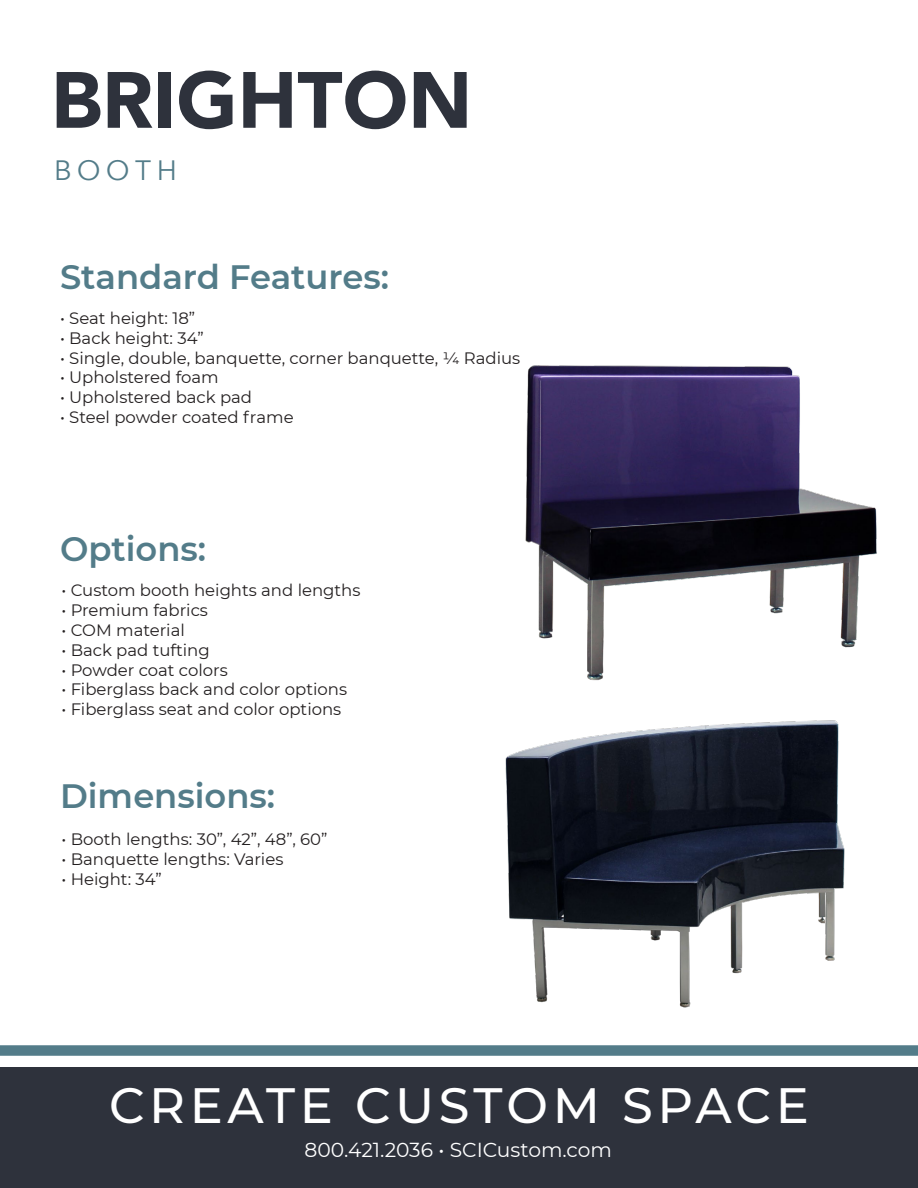
<style>
.page{position:relative;width:918px;height:1188px;background:#fff}
.page>*{position:absolute;margin:0;border:0;box-sizing:border-box;transform-origin:0 0}
.t1{font:900 78.75px "Avenir";color:#2e323c}
.t2{font:500 49.5px "Montserrat";letter-spacing:.09em;color:#fff}
.t3{font:600 33.75px "Montserrat";color:#537c89}
.t4{font:27.9px "Avenir";letter-spacing:.2em;color:#537c89}
.t5{font:20.25px "Montserrat";color:#fff}
.t6{font:16.5px "Montserrat";color:#231f20}
</style>
<div class="page">
<div style="left:0;top:1067px;width:918px;height:121px;background:#2e323c"></div>
<div style="left:0;top:1045px;width:918px;height:11px;background:#537c89"></div>
<img style="left:505px;top:720px;width:340px;height:288px">
<img style="left:525px;top:365px;width:352px;height:316px">
<p class="t1" style="left:51px;top:33px;width:423px">BRIGHTON</p>
<h3 class="t4" style="left:54px;top:154px;width:124px">BOOTH</h3>
<h3 class="t3" style="left:60px;top:253px;width:331px">Standard Features:</h3>
<p class="t6" style="left:60px;top:307px;width:137px">• Seat height: 18”</p>
<p class="t6" style="left:60px;top:327px;width:145px">• Back height: 34”</p>
<p class="t6" style="left:60px;top:346px;width:462px">• Single, double, banquette, corner banquette, 1/4 Radius</p>
<p class="t6" style="left:60px;top:366px;width:160px">• Upholstered foam</p>
<p class="t6" style="left:60px;top:386px;width:194px">• Upholstered back pad</p>
<p class="t6" style="left:60px;top:406px;width:235px">• Steel powder coated frame</p>
<h3 class="t3" style="left:60px;top:525px;width:148px">Options:</h3>
<p class="t6" style="left:62px;top:579px;width:301px">• Custom booth heights and lengths</p>
<p class="t6" style="left:62px;top:599px;width:148px">• Premium fabrics</p>
<p class="t6" style="left:62px;top:619px;width:125px">• COM material</p>
<p class="t6" style="left:62px;top:639px;width:150px">• Back pad tufting</p>
<p class="t6" style="left:62px;top:658px;width:168px">• Powder coat colors</p>
<p class="t6" style="left:62px;top:678px;width:287px">• Fiberglass back and color options</p>
<p class="t6" style="left:62px;top:698px;width:281px">• Fiberglass seat and color options</p>
<h3 class="t3" style="left:60px;top:772px;width:217px">Dimensions:</h3>
<p class="t6" style="left:62px;top:828px;width:268px">• Booth lengths: 30”, 42”, 48”, 60”</p>
<p class="t6" style="left:62px;top:848px;width:223px">• Banquette lengths: Varies</p>
<p class="t6" style="left:62px;top:868px;width:102px">• Height: 34”</p>
<h2 class="t2" style="left:109px;top:1071px;width:701px">CREATE CUSTOM SPACE</h2>
<p class="t5" style="left:305px;top:1136px;width:309px">800.421.2036 • SCICustom.com</p>
</div>
